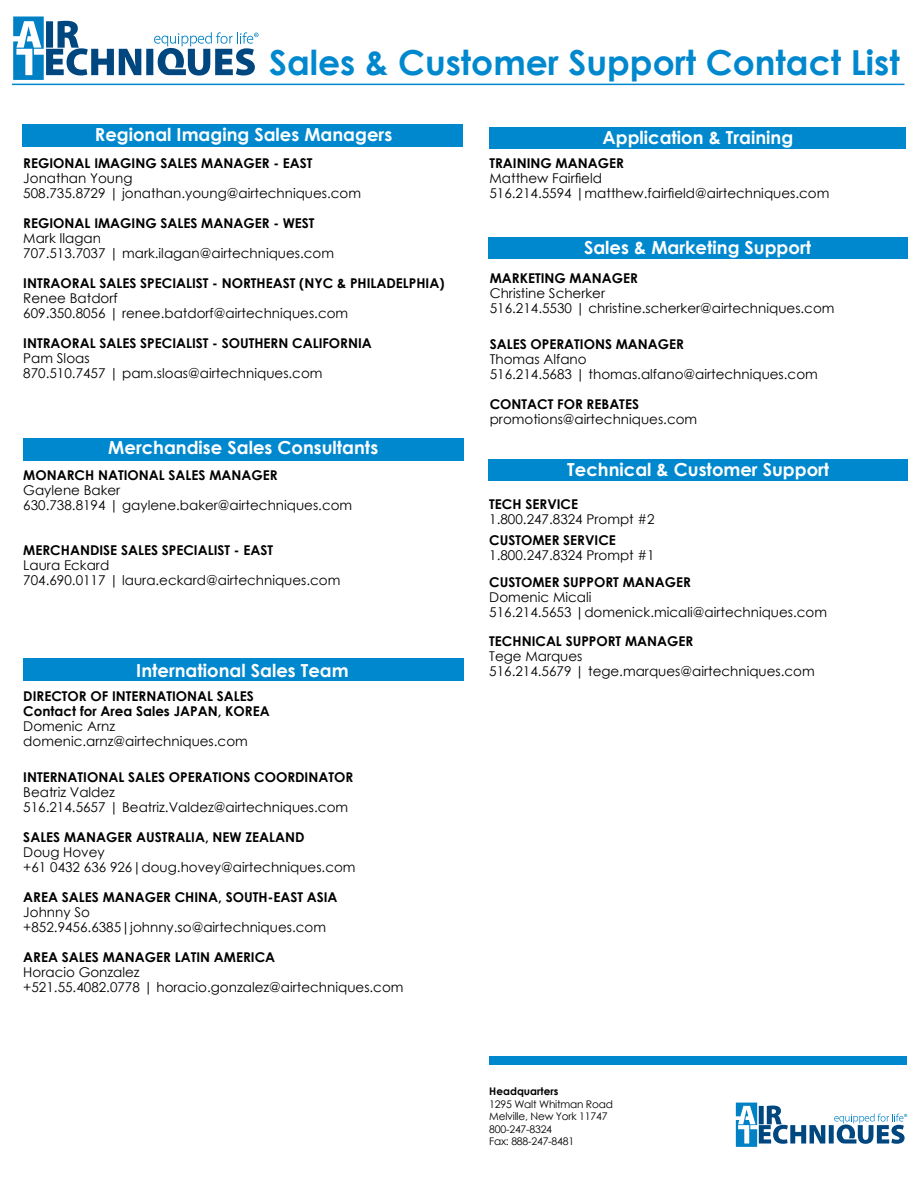
<style>
.page{position:relative;width:918px;height:1188px;background:#fff}
.page>*{position:absolute;margin:0;border:0;box-sizing:border-box;transform-origin:0 0}
.t1{font:700 34.5px "Century Gothic";color:#0088ce}
.t2{font:700 18px "Century Gothic";color:#fff}
.t3{font:13.5px/15px "Century Gothic";color:#000}
.t4{font:700 13.5px/15px "Century Gothic";color:#000}
.t5{font:10.5px/12.6px "Century Gothic";letter-spacing:-.02em;color:#000}
.t6{font:700 10.5px "Century Gothic";color:#000}
</style>
<div class="page">
<div style="left:488px;top:459px;width:419px;height:22px;background:#0088ce"></div>
<div style="left:489px;top:127px;width:417px;height:22px;background:#0088ce"></div>
<svg style="left:736px;top:1103px;width:171px;height:44px"></svg>
<div style="left:489px;top:1057px;width:418px;height:8px;background:#0088ce"></div>
<div style="left:488px;top:237px;width:419px;height:22px;background:#0088ce"></div>
<div style="left:23px;top:659px;width:441px;height:22px;background:#0088ce"></div>
<hr style="left:12px;top:84px;width:892px;height:1px;background:#0088ce">
<svg style="left:13px;top:17px;width:246px;height:63px"></svg>
<div style="left:22px;top:124px;width:441px;height:22px;background:#0088ce"></div>
<div style="left:23px;top:438px;width:441px;height:22px;background:#0088ce"></div>
<h1 class="t1" style="left:269px;top:37px;width:632px">Sales &amp; Customer Support Contact List</h1>
<h2 class="t2" style="left:95px;top:120px;width:299px">Regional Imaging Sales Managers</h2>
<p class="t4" style="left:23px;top:155px;width:291px">REGIONAL IMAGING SALES MANAGER - EAST</p>
<p class="t3" style="left:23px;top:170px;width:339px">Jonathan Young<br>508.735.8729 | jonathan.young@airtechniques.com</p>
<p class="t4" style="left:23px;top:215px;width:293px">REGIONAL IMAGING SALES MANAGER - WEST</p>
<p class="t3" style="left:23px;top:230px;width:312px">Mark Ilagan<br>707.513.7037 | mark.ilagan@airtechniques.com</p>
<p class="t4" style="left:23px;top:275px;width:423px">INTRAORAL SALES SPECIALIST - NORTHEAST (NYC &amp; PHILADELPHIA)</p>
<p class="t3" style="left:23px;top:290px;width:326px">Renee Batdorf<br>609.350.8056 | renee.batdorf@airtechniques.com</p>
<p class="t4" style="left:23px;top:335px;width:350px">INTRAORAL SALES SPECIALIST - SOUTHERN CALIFORNIA</p>
<p class="t3" style="left:23px;top:350px;width:301px">Pam Sloas<br>870.510.7457 | pam.sloas@airtechniques.com</p>
<h2 class="t2" style="left:108px;top:434px;width:272px">Merchandise Sales Consultants</h2>
<p class="t4" style="left:23px;top:467px;width:256px">MONARCH NATIONAL SALES MANAGER</p>
<p class="t3" style="left:23px;top:483px;width:330px">Gaylene Baker<br>630.738.8194 | gaylene.baker@airtechniques.com</p>
<p class="t4" style="left:23px;top:542px;width:251px">MERCHANDISE SALES SPECIALIST - EAST</p>
<p class="t3" style="left:23px;top:558px;width:319px">Laura Eckard<br>704.690.0117 | laura.eckard@airtechniques.com</p>
<h2 class="t2" style="left:136px;top:657px;width:214px">International Sales Team</h2>
<p class="t4" style="left:23px;top:688px;width:248px">DIRECTOR OF INTERNATIONAL SALES<br>Contact for Area Sales JAPAN, KOREA</p>
<p class="t3" style="left:23px;top:719px;width:226px">Domenic Arnz domenic.arnz@airtechniques.com</p>
<p class="t4" style="left:23px;top:769px;width:331px">INTERNATIONAL SALES OPERATIONS COORDINATOR</p>
<p class="t3" style="left:23px;top:785px;width:326px">Beatriz Valdez<br>516.214.5657 | Beatriz.Valdez@airtechniques.com</p>
<p class="t4" style="left:23px;top:829px;width:283px">SALES MANAGER AUSTRALIA, NEW ZEALAND</p>
<p class="t3" style="left:23px;top:845px;width:334px">Doug Hovey<br>+61 0432 636 926|doug.hovey@airtechniques.com</p>
<p class="t4" style="left:23px;top:889px;width:316px">AREA SALES MANAGER CHINA, SOUTH-EAST ASIA</p>
<p class="t3" style="left:23px;top:905px;width:304px">Johnny So +852.9456.6385|johnny.so@airtechniques.com</p>
<p class="t4" style="left:23px;top:949px;width:253px">AREA SALES MANAGER LATIN AMERICA</p>
<p class="t3" style="left:23px;top:965px;width:382px">Horacio Gonzalez<br>+521.55.4082.0778 | horacio.gonzalez@airtechniques.com</p>
<h2 class="t2" style="left:602px;top:123px;width:192px">Application &amp; Training</h2>
<p class="t4" style="left:489px;top:155px;width:136px">TRAINING MANAGER</p>
<p class="t3" style="left:489px;top:170px;width:341px">Matthew Fairfield<br>516.214.5594 |matthew.fairfield@airtechniques.com</p>
<h2 class="t2" style="left:584px;top:233px;width:229px">Sales &amp; Marketing Support</h2>
<p class="t4" style="left:490px;top:270px;width:150px">MARKETING MANAGER</p>
<p class="t3" style="left:490px;top:285px;width:346px">Christine Scherker<br>516.214.5530 | christine.scherker@airtechniques.com</p>
<p class="t4" style="left:490px;top:336px;width:196px">SALES OPERATIONS MANAGER</p>
<p class="t3" style="left:490px;top:351px;width:330px">Thomas Alfano<br>516.214.5683 | thomas.alfano@airtechniques.com</p>
<p class="t4" style="left:490px;top:396px;width:151px">CONTACT FOR REBATES</p>
<p class="t3" style="left:490px;top:411px;width:209px">promotions@airtechniques.com</p>
<h2 class="t2" style="left:567px;top:456px;width:264px">Technical &amp; Customer Support</h2>
<p class="t4" style="left:489px;top:496px;width:90px">TECH SERVICE</p>
<p class="t3" style="left:489px;top:512px;width:167px">1.800.247.8324 Prompt #2</p>
<p class="t4" style="left:489px;top:532px;width:128px">CUSTOMER SERVICE</p>
<p class="t3" style="left:489px;top:548px;width:167px">1.800.247.8324 Prompt #1</p>
<p class="t4" style="left:489px;top:574px;width:203px">CUSTOMER SUPPORT MANAGER</p>
<p class="t3" style="left:489px;top:590px;width:339px">Domenic Micali<br>516.214.5653 |domenick.micali@airtechniques.com</p>
<p class="t4" style="left:489px;top:633px;width:206px">TECHNICAL SUPPORT MANAGER</p>
<p class="t3" style="left:489px;top:648px;width:327px">Tege Marques<br>516.214.5679 | tege.marques@airtechniques.com</p>
<p class="t6" style="left:489px;top:1083px;width:71px">Headquarters</p>
<p class="t5" style="left:489px;top:1097px;width:125px">1295 Walt Whitman Road<br>Melville, New York 11747<br>800-247-8324<br>Fax: 888-247-8481</p>
</div>
